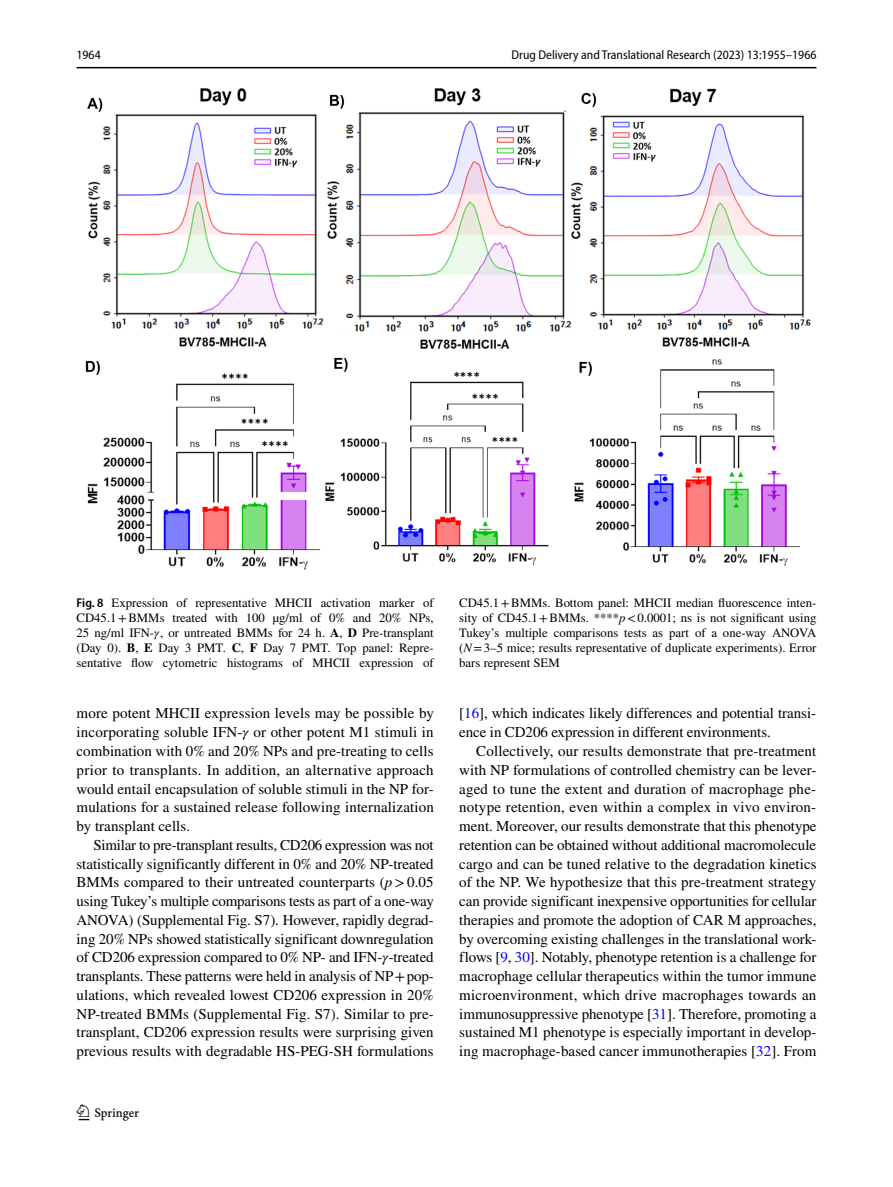
<style>
.page{position:relative;width:893px;height:1187px;background:#fff}
.page>*{position:absolute;margin:0;border:0;box-sizing:border-box;transform-origin:0 0}
.t1{font:22.5px "Springnew Regular 2";color:#000}
.t2{font:15px/18.8px "STIX";color:#000;text-align:justify}
.t3{font:12.75px/15px "STIX";color:#000;text-align:justify}
.t4{font:semi-condensed 12.75px "Myriad Pro";color:#000}
.s1{font-family:"Myriad Pro";font-weight:600;font-stretch:semi-condensed}
.s2{font-family:"STIX Math Italic 22"}
.s3{font-weight:700}
.s4{font-style:italic}
.s5{font-family:"STIX Math Italic 20"}
.s6{font-family:"STIX Math Italic 21"}
.s7{color:#00f}
</style>
<div class="page">
<hr style="left:77px;top:67px;width:739px;height:1px;background:#000">
<img style="left:85px;top:88px;width:726px;height:482px">
<p class="t4" style="left:77px;top:48px;width:26px">1964</p>
<p class="t4" style="left:511px;top:48px;width:306px">Drug Delivery and Translational Research (2023) 13:1955–1966</p>
<p class="t3" style="left:77px;top:596px;width:359px"><span class="s1">Fig. 8</span> Expression of representative MHCII activation marker of CD45.1+BMMs treated with 100 µg/ml of 0% and 20% NPs, 25 ng/ml IFN-<span class="s2">𝛾</span>, or untreated BMMs for 24 h. <span class="s3">A</span>, <span class="s3">D</span> Pre-transplant (Day 0). <span class="s3">B</span>, <span class="s3">E</span> Day 3 PMT. <span class="s3">C</span>, <span class="s3">F</span> Day 7 PMT. Top panel: Repre&shy;sentative flow cytometric histograms of MHCII expression of</p>
<p class="t3" style="left:459px;top:596px;width:359px">CD45.1+BMMs. Bottom panel: MHCII median fluorescence inten&shy;sity of CD45.1+BMMs. ****<span class="s4">p</span>&lt;0.0001; ns is not significant using Tukey’s multiple comparisons tests as part of a one-way ANOVA (<span class="s4">N</span>=3–5 mice; results representative of duplicate experiments). Error bars represent SEM</p>
<p class="t2" style="left:77px;top:705px;width:359px">more potent MHCII expression levels may be possible by incorporating soluble IFN-<span class="s5">𝛾</span> or other potent M1 stimuli in combination with 0% and 20% NPs and pre-treating to cells prior to transplants. In addition, an alternative approach would entail encapsulation of soluble stimuli in the NP for&shy;mulations for a sustained release following internalization by transplant cells.</p>
<p class="t2" style="left:77px;top:836px;width:359px;text-indent:17px">Similar to pre-transplant results, CD206 expression was not statistically significantly different in 0% and 20% NP-treated BMMs compared to their untreated counterparts (<span class="s4">p</span>&gt;0.05 using Tukey’s multiple comparisons tests as part of a one-way ANOVA) (Supplemental Fig. S7). However, rapidly degrad&shy;ing 20% NPs showed statistically significant downregulation of CD206 expression compared to 0% NP- and IFN-<span class="s6">𝛾</span>-treated transplants. These patterns were held in analysis of NP+pop&shy;ulations, which revealed lowest CD206 expression in 20% NP-treated BMMs (Supplemental Fig. S7). Similar to pre&shy;transplant, CD206 expression results were surprising given previous results with degradable HS-PEG-SH formulations</p>
<h1 class="t1" style="left:79px;top:1104px;width:62px">1 3</h1>
<p class="t2" style="left:459px;top:705px;width:358px">[<span class="s7">16</span>], which indicates likely differences and potential transi&shy;ence in CD206 expression in different environments.</p>
<p class="t2" style="left:459px;top:742px;width:359px;text-indent:17px">Collectively, our results demonstrate that pre-treatment with NP formulations of controlled chemistry can be lever&shy;aged to tune the extent and duration of macrophage phe&shy;notype retention, even within a complex in vivo environ&shy;ment. Moreover, our results demonstrate that this phenotype retention can be obtained without additional macromolecule cargo and can be tuned relative to the degradation kinetics of the NP. We hypothesize that this pre-treatment strategy can provide significant inexpensive opportunities for cellular therapies and promote the adoption of CAR M approaches, by overcoming existing challenges in the translational work&shy;flows [<span class="s7">9</span>, <span class="s7">30</span>]. Notably, phenotype retention is a challenge for macrophage cellular therapeutics within the tumor immune microenvironment, which drive macrophages towards an immunosuppressive phenotype [<span class="s7">31</span>]. Therefore, promoting a sustained M1 phenotype is especially important in develop&shy;ing macrophage-based cancer immunotherapies [<span class="s7">32</span>]. From</p>
</div>
